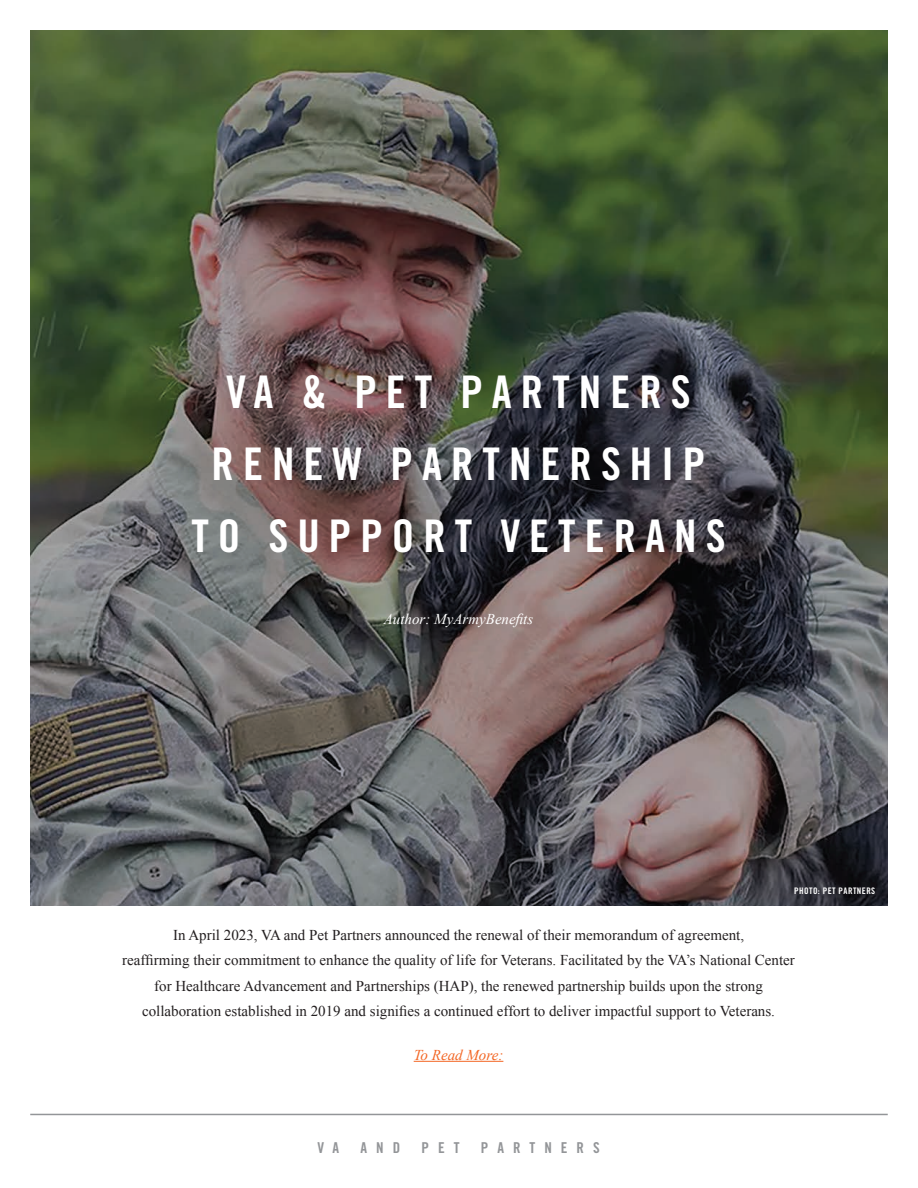
<style>
.page{position:relative;width:918px;height:1188px;background:#fff}
.page>*{position:absolute;margin:0;border:0;box-sizing:border-box;transform-origin:0 0}
.t1{font:45px/72px "Trade Gothic Bold Cond Twenty";letter-spacing:.2em;color:#fff;text-align:center}
.t2{font:15px/25.5px "Times New Roman";color:#231f20;text-align:center}
.t3{font:italic 15px "Times New Roman";color:#fff}
.t4{font:15px "Trade Gothic Bold Cond Twenty";letter-spacing:.6em;color:#939598}
.t5{font:italic 15px "Times New Roman";color:#f36624}
.t6{font:9px "Trade Gothic Bold Cond Twenty";letter-spacing:.05em;color:#fff}
</style>
<div class="page">
<hr style="left:414px;top:1061px;width:89px;height:1px;background:#f36624">
<hr style="left:30px;top:1114px;width:858px;height:1px;background:#939598">
<img style="left:30px;top:31px;width:858px;height:875px">
<h1 class="t1" style="left:191px;top:356px;width:536px">VA &amp; PET PARTNERS<br>RENEW PARTNERSHIP<br>TO SUPPORT VETERANS</h1>
<p class="t3" style="left:384px;top:609px;width:151px">Author: MyArmyBenefits</p>
<p class="t6" style="left:794px;top:885px;width:83px">PHOTO: PET PARTNERS</p>
<p class="t2" style="left:122px;top:922px;width:674px">In April 2023, VA and Pet Partners announced the renewal of their memorandum of agreement,<br>reaffirming their commitment to enhance the quality of life for Veterans. Facilitated by the VA’s National Center for Healthcare Advancement and Partnerships (HAP), the renewed partnership builds upon the strong collaboration established in 2019 and signifies a continued effort to deliver impactful support to Veterans.</p>
<p class="t5" style="left:414px;top:1044px;width:91px">To Read More:</p>
<p class="t4" style="left:317px;top:1139px;width:23px">V A</p>
<p class="t4" style="left:361px;top:1139px;width:41px">AND</p>
<p class="t4" style="left:422px;top:1139px;width:39px">PET</p>
<p class="t4" style="left:481px;top:1139px;width:120px">PARTNERS</p>
</div>
